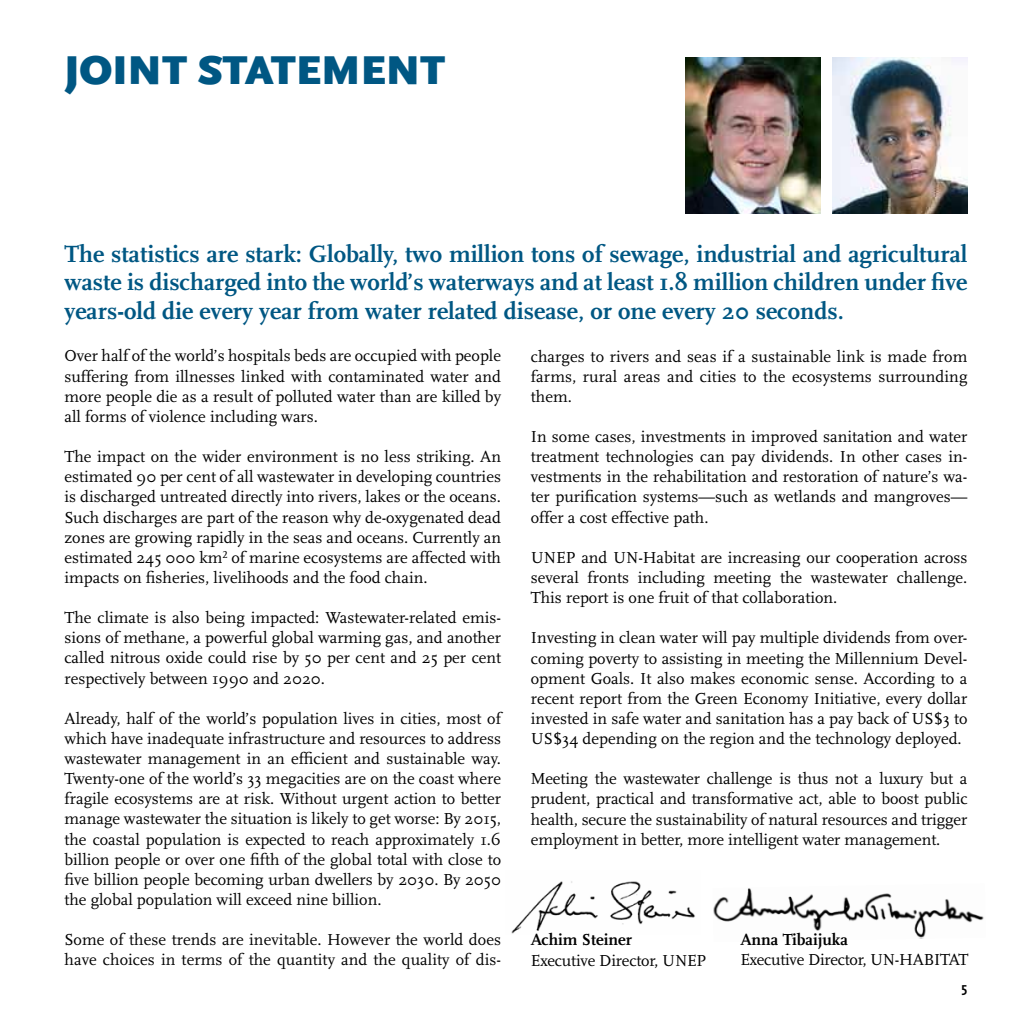
<style>
.page{position:relative;width:1022px;height:1022px;background:#fff}
.page>*{position:absolute;margin:0;border:0;box-sizing:border-box;transform-origin:0 0}
.t1{font:900 42px "Scala Sans";color:#005783}
.t2{font:700 24.5px/28.9px "Scala";color:#005783;text-align:justify}
.t3{font:16.62px/20.1px "Scala";color:#000;text-align:justify}
.t4{font:700 16.62px "Scala";color:#000}
.t5{font:700 14px "Scala Sans";color:#000}
</style>
<div class="page">
<img style="left:511px;top:881px;width:184px;height:53px">
<img style="left:713px;top:888px;width:271px;height:51px">
<img style="left:832px;top:57px;width:135px;height:157px">
<img style="left:685px;top:57px;width:135px;height:157px">
<h1 class="t1" style="left:64px;top:47px;width:382px">JOINT STATEMENT</h1>
<p class="t2" style="left:64px;top:239px;width:904px">The statistics are stark: Globally, two million tons of sewage, industrial and agricultural waste is discharged into the world’s waterways and at least 1.8 million children under five years-old die every year from water related disease, or one every 20 seconds.</p>
<p class="t3" style="left:64px;top:346px;width:438px">Over half of the world’s hospitals beds are occupied with people suffering from illnesses linked with contaminated water and more people die as a result of polluted water than are killed by all forms of violence including wars.</p>
<p class="t3" style="left:64px;top:447px;width:438px">The impact on the wider environment is no less striking. An estimated 90 per cent of all wastewater in developing countries is discharged untreated directly into rivers, lakes or the oceans.<br>Such discharges are part of the reason why de-oxygenated dead zones are growing rapidly in the seas and oceans. Currently an estimated 245 000 km<sup>2</sup> of marine ecosystems are affected with impacts on fisheries, livelihoods and the food chain.</p>
<p class="t3" style="left:64px;top:608px;width:438px">The climate is also being impacted: Wastewater-related emis&shy;sions of methane, a powerful global warming gas, and another called nitrous oxide could rise by 50 per cent and 25 per cent respectively between 1990 and 2020.</p>
<p class="t3" style="left:64px;top:709px;width:438px">Already, half of the world’s population lives in cities, most of which have inadequate infrastructure and resources to address wastewater management in an efficient and sustainable way.<br>Twenty-one of the world’s 33 megacities are on the coast where fragile ecosystems are at risk. Without urgent action to better manage wastewater the situation is likely to get worse: By 2015, the coastal population is expected to reach approximately 1.6 billion people or over one fifth of the global total with close to five billion people becoming urban dwellers by 2030. By 2050 the global population will exceed nine billion.</p>
<p class="t3" style="left:64px;top:930px;width:438px">Some of these trends are inevitable. However the world does have choices in terms of the quantity and the quality of dis-</p>
<p class="t3" style="left:531px;top:346px;width:438px">charges to rivers and seas if a sustainable link is made from farms, rural areas and cities to the ecosystems surrounding them.</p>
<p class="t3" style="left:531px;top:427px;width:438px">In some cases, investments in improved sanitation and water treatment technologies can pay dividends. In other cases in&shy;vestments in the rehabilitation and restoration of nature’s wa&shy;ter purification systems—such as wetlands and mangroves— offer a cost effective path.</p>
<p class="t3" style="left:531px;top:548px;width:438px">UNEP and UN-Habitat are increasing our cooperation across several fronts including meeting the wastewater challenge.<br>This report is one fruit of that collaboration.</p>
<p class="t3" style="left:531px;top:628px;width:438px">Investing in clean water will pay multiple dividends from over&shy;coming poverty to assisting in meeting the Millennium Devel&shy;opment Goals. It also makes economic sense. According to a recent report from the Green Economy Initiative, every dollar invested in safe water and sanitation has a pay back of US$3 to US$34 depending on the region and the technology deployed.</p>
<p class="t3" style="left:531px;top:769px;width:438px">Meeting the wastewater challenge is thus not a luxury but a prudent, practical and transformative act, able to boost public health, secure the sustainability of natural resources and trigger employment in better, more intelligent water management.</p>
<p class="t4" style="left:531px;top:930px;width:103px">Achim Steiner</p>
<p class="t3" style="left:531px;top:950px;width:177px">Executive Director, UNEP</p>
<p class="t4" style="left:740px;top:930px;width:109px">Anna Tibaijuka</p>
<p class="t3" style="left:740px;top:950px;width:229px">Executive Director, UN-HABITAT</p>
<p class="t5" style="left:962px;top:980px;width:7px">5</p>
</div>
